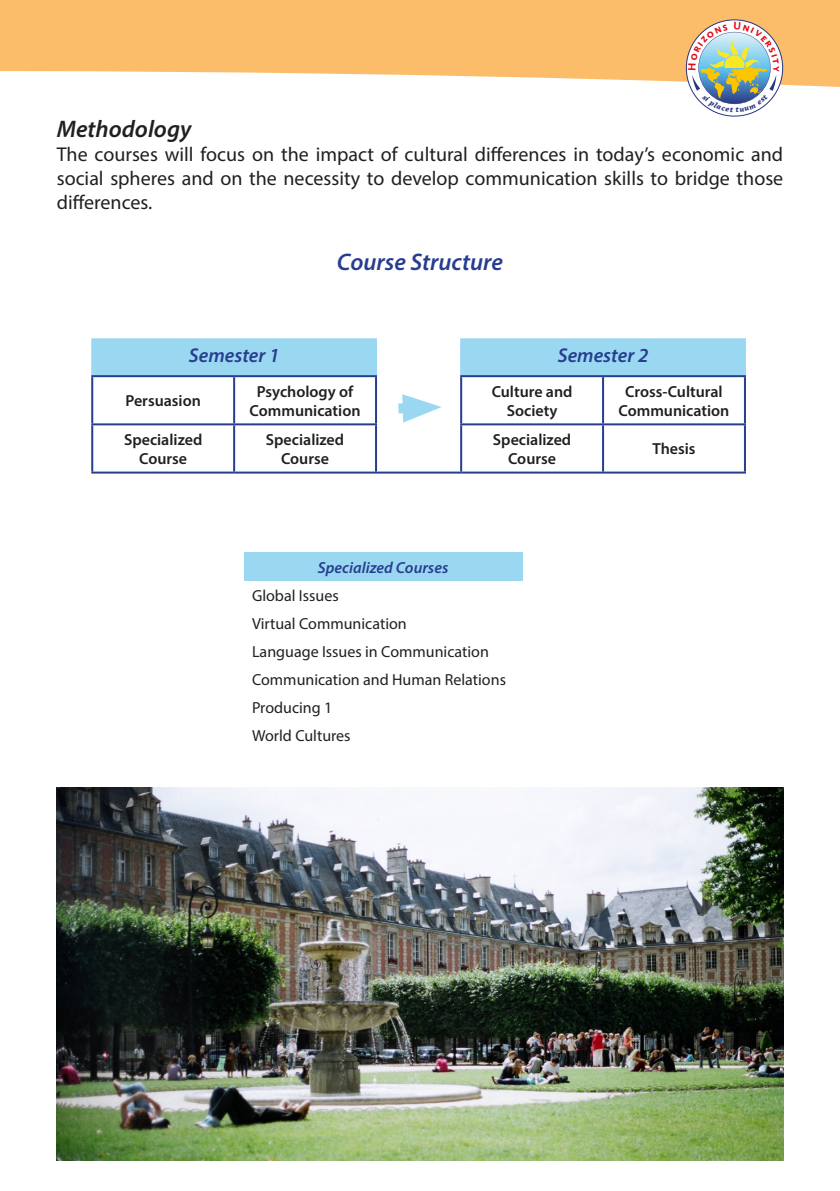
<style>
.page{position:relative;width:840px;height:1191px;background:#fff}
.page>*{position:absolute;margin:0;border:0;box-sizing:border-box;transform-origin:0 0}
.t1{font:italic 600 24px "Myriad Pro";color:#283d8f}
.t2{font:italic 600 24px "Myriad Pro";color:#231f20}
.t3{font:20px/24px "Myriad Pro";color:#231f20;text-align:justify}
.t4{font:italic 600 20px "Myriad Pro";color:#283d8f}
.t5{font:600 16px/19.2px "Myriad Pro";color:#231f20;text-align:center}
.t6{font:16px "Myriad Pro";color:#231f20}
.t7{font:italic 600 16px "Myriad Pro";color:#283d8f}
</style>
<div class="page">
<svg style="left:0;top:0;width:839px;height:89px;background:#fcc680"></svg>
<svg style="left:93px;top:340px;width:650px;height:35px;background:#a6ddf3"></svg>
<hr style="left:233px;top:377px;width:2px;height:46px;background:#283d8f">
<hr style="left:91px;top:423px;width:143px;height:2px;background:#283d8f">
<hr style="left:234px;top:423px;width:143px;height:2px;background:#283d8f">
<hr style="left:233px;top:425px;width:2px;height:46px;background:#283d8f">
<hr style="left:376px;top:471px;width:85px;height:2px;background:#283d8f">
<hr style="left:601px;top:377px;width:2px;height:46px;background:#283d8f">
<hr style="left:460px;top:423px;width:142px;height:2px;background:#283d8f">
<hr style="left:602px;top:423px;width:143px;height:2px;background:#283d8f">
<hr style="left:601px;top:425px;width:2px;height:46px;background:#283d8f">
<hr style="left:91px;top:338px;width:143px;height:2px;background:#9ad8f2">
<hr style="left:91px;top:340px;width:2px;height:35px;background:#9ad8f2">
<hr style="left:234px;top:338px;width:143px;height:2px;background:#9ad8f2">
<hr style="left:375px;top:340px;width:2px;height:35px;background:#9ad8f2">
<hr style="left:460px;top:338px;width:142px;height:2px;background:#9ad8f2">
<hr style="left:460px;top:340px;width:2px;height:35px;background:#9ad8f2">
<hr style="left:602px;top:338px;width:143px;height:2px;background:#9ad8f2">
<hr style="left:743px;top:340px;width:2px;height:35px;background:#9ad8f2">
<hr style="left:91px;top:375px;width:143px;height:2px;background:#283d8f">
<hr style="left:91px;top:377px;width:2px;height:46px;background:#283d8f">
<hr style="left:234px;top:375px;width:143px;height:2px;background:#283d8f">
<hr style="left:375px;top:377px;width:2px;height:46px;background:#283d8f">
<hr style="left:91px;top:425px;width:2px;height:46px;background:#283d8f">
<hr style="left:375px;top:425px;width:2px;height:46px;background:#283d8f">
<hr style="left:91px;top:471px;width:143px;height:2px;background:#283d8f">
<hr style="left:234px;top:471px;width:142px;height:2px;background:#283d8f">
<hr style="left:460px;top:375px;width:142px;height:2px;background:#283d8f">
<hr style="left:460px;top:377px;width:2px;height:46px;background:#283d8f">
<hr style="left:602px;top:375px;width:143px;height:2px;background:#283d8f">
<hr style="left:743px;top:377px;width:2px;height:46px;background:#283d8f">
<hr style="left:460px;top:425px;width:2px;height:46px;background:#283d8f">
<hr style="left:743px;top:425px;width:2px;height:46px;background:#283d8f">
<hr style="left:461px;top:471px;width:141px;height:2px;background:#283d8f">
<hr style="left:602px;top:471px;width:143px;height:2px;background:#283d8f">
<svg style="left:398px;top:394px;width:43px;height:28px"></svg>
<div style="left:244px;top:552px;width:278px;height:28px;background:#9ad8f2"></div>
<img style="left:57px;top:788px;width:725px;height:372px">
<svg style="left:688px;top:22px;width:90px;height:90px"></svg>
<p class="t2" style="left:57px;top:113px;width:136px">Methodology</p>
<p class="t3" style="left:57px;top:142px;width:727px">The courses will focus on the impact of cultural differences in today’s economic and social spheres and on the necessity to develop communication skills to bridge those differences.</p>
<p class="t1" style="left:337px;top:247px;width:167px">Course Structure</p>
<p class="t4" style="left:189px;top:343px;width:92px">Semester 1</p>
<p class="t4" style="left:557px;top:343px;width:92px">Semester 2</p>
<p class="t5" style="left:125px;top:391px;width:77px">Persuasion</p>
<p class="t5" style="left:249px;top:381px;width:112px">Psychology of<br>Communication</p>
<p class="t5" style="left:491px;top:381px;width:82px">Culture and<br>Society</p>
<p class="t5" style="left:618px;top:381px;width:112px">Cross-Cultural<br>Communication</p>
<p class="t5" style="left:124px;top:429px;width:80px">Specialized<br>Course</p>
<p class="t5" style="left:266px;top:429px;width:80px">Specialized<br>Course</p>
<p class="t5" style="left:492px;top:429px;width:80px">Specialized<br>Course</p>
<p class="t5" style="left:652px;top:439px;width:45px">Thesis</p>
<p class="t7" style="left:317px;top:557px;width:132px">Specialized Courses</p>
<p class="t6" style="left:252px;top:585px;width:88px">Global Issues</p>
<p class="t6" style="left:252px;top:613px;width:156px">Virtual Communication</p>
<p class="t6" style="left:252px;top:641px;width:238px">Language Issues in Communication</p>
<p class="t6" style="left:252px;top:669px;width:255px">Communication and Human Relations</p>
<p class="t6" style="left:252px;top:697px;width:82px">Producing 1</p>
<p class="t6" style="left:252px;top:725px;width:100px">World Cultures</p>
</div>
